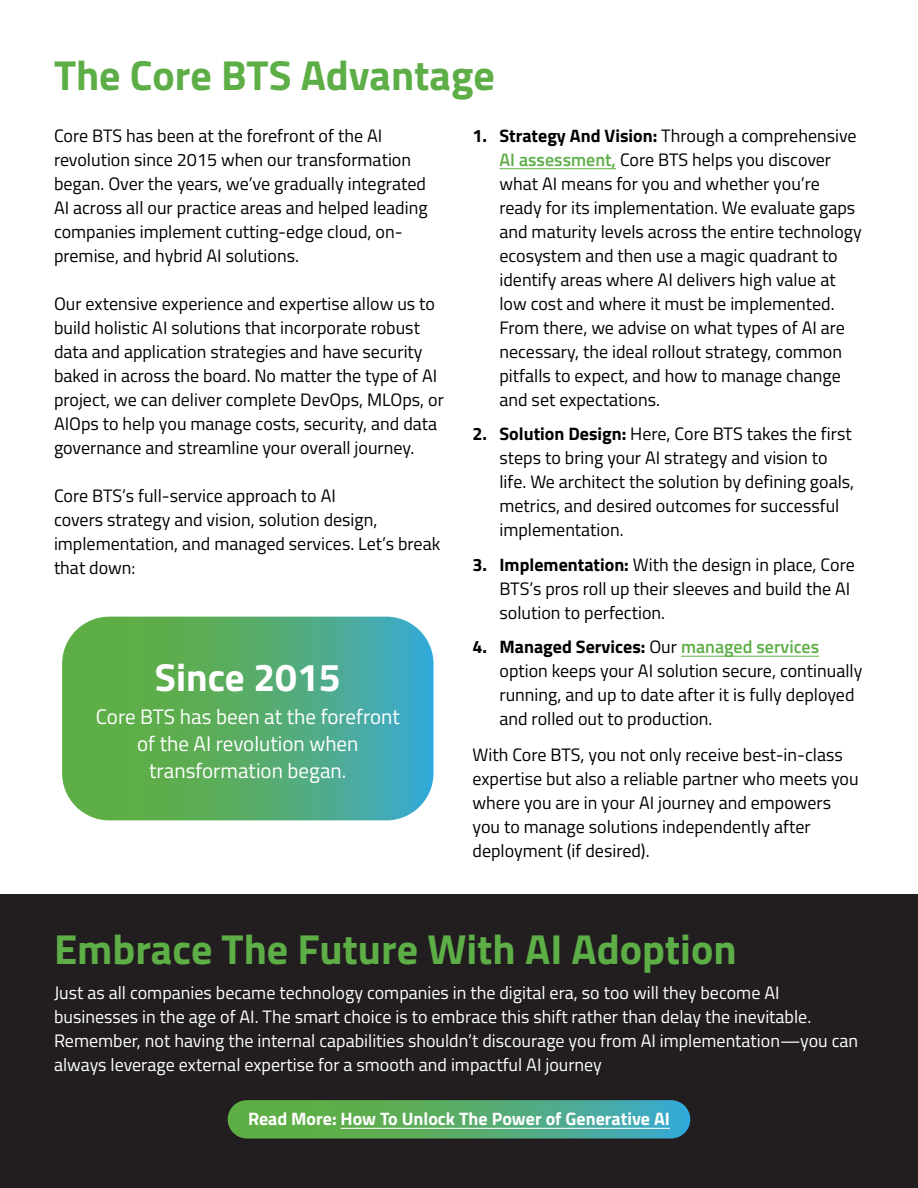
<style>
.page{position:relative;width:918px;height:1188px;background:#fff}
.page>*{position:absolute;margin:0;border:0;box-sizing:border-box;transform-origin:0 0}
.t1{font:700 42px "Titillium Web";color:#5dae46}
.t2{font:700 39px "Titillium Web";color:#fff}
.t3{font:21px/27px "Titillium Web";color:#fff;text-align:center}
.t4{font:18px/24px "Titillium Web";color:#000}
.t5{font:18px/24px "Titillium Web";color:#fff}
.t6{font:700 18px "Titillium Web";color:#fff}
.s1{font-weight:700}
.s2{font-weight:600;color:#5dae46}
</style>
<div class="page">
<hr style="left:500px;top:168px;width:116px;height:1px;background:#5dae46">
<hr style="left:681px;top:656px;width:138px;height:1px;background:#5dae46">
<div style="left:0;top:894px;width:918px;height:294px;background:#221e20"></div>
<svg style="left:62px;top:617px;width:372px;height:203px;background:#58ae77"></svg>
<svg style="left:228px;top:1100px;width:462px;height:38px;background:#54ac74"></svg>
<hr style="left:341px;top:1128px;width:329px;height:1px;background:#fff">
<h1 class="t1" style="left:54px;top:43px;width:442px">The Core BTS Advantage</h1>
<p class="t4" style="left:54px;top:123px;width:375px">Core BTS has been at the forefront of the AI revolution since 2015 when our transformation began. Over the years, we’ve gradually integrated AI across all our practice areas and helped leading companies implement cutting-edge cloud, on&shy;premise, and hybrid AI solutions.</p>
<p class="t4" style="left:54px;top:291px;width:391px">Our extensive experience and expertise allow us to build holistic AI solutions that incorporate robust data and application strategies and have security baked in across the board. No matter the type of AI project, we can deliver complete DevOps, MLOps, or AIOps to help you manage costs, security, and data governance and streamline your overall journey.</p>
<p class="t4" style="left:54px;top:482px;width:388px">Core BTS’s full-service approach to AI<br>covers strategy and vision, solution design, implementation, and managed services. Let’s break that down:</p>
<p class="t4" style="left:500px;top:123px;width:364px;text-indent:-27px"><span class="s1">1. Strategy And Vision:</span> Through a comprehensive <span class="s2">AI assessment,</span> Core BTS helps you discover what AI means for you and whether you’re ready for its implementation. We evaluate gaps and maturity levels across the entire technology ecosystem and then use a magic quadrant to identify areas where AI delivers high value at low cost and where it must be implemented.<br>From there, we advise on what types of AI are necessary, the ideal rollout strategy, common pitfalls to expect, and how to manage change and set expectations.</p>
<p class="t4" style="left:500px;top:421px;width:356px;text-indent:-27px"><span class="s1">2. Solution Design:</span> Here, Core BTS takes the first steps to bring your AI strategy and vision to life. We architect the solution by defining goals, metrics, and desired outcomes for successful implementation.</p>
<p class="t4" style="left:500px;top:551px;width:357px;text-indent:-27px"><span class="s1">3. Implementation:</span> With the design in place, Core<br>BTS’s pros roll up their sleeves and build the AI solution to perfection.</p>
<p class="t4" style="left:500px;top:634px;width:364px;text-indent:-27px"><span class="s1">4. Managed Services:</span> Our <span class="s2">managed services </span>option keeps your AI solution secure, continually running, and up to date after it is fully deployed and rolled out to production.</p>
<p class="t4" style="left:472px;top:742px;width:388px">With Core BTS, you not only receive best-in-class expertise but also a reliable partner who meets you where you are in your AI journey and empowers you to manage solutions independently after deployment (if desired).</p>
<h2 class="t2" style="left:155px;top:648px;width:187px">Since 2015</h2>
<p class="t3" style="left:96px;top:702px;width:306px">Core BTS has been at the forefront of the AI revolution when transformation began.</p>
<h1 class="t1" style="left:54px;top:918px;width:684px">Embrace The Future With AI Adoption</h1>
<p class="t5" style="left:54px;top:980px;width:806px">Just as all companies became technology companies in the digital era, so too will they become AI businesses in the age of AI. The smart choice is to embrace this shift rather than delay the inevitable.<br>Remember, not having the internal capabilities shouldn’t discourage you from AI implementation—you can always leverage external expertise for a smooth and impactful AI journey</p>
<p class="t6" style="left:248px;top:1105px;width:423px">Read More: How To Unlock The Power of Generative AI</p>
</div>
